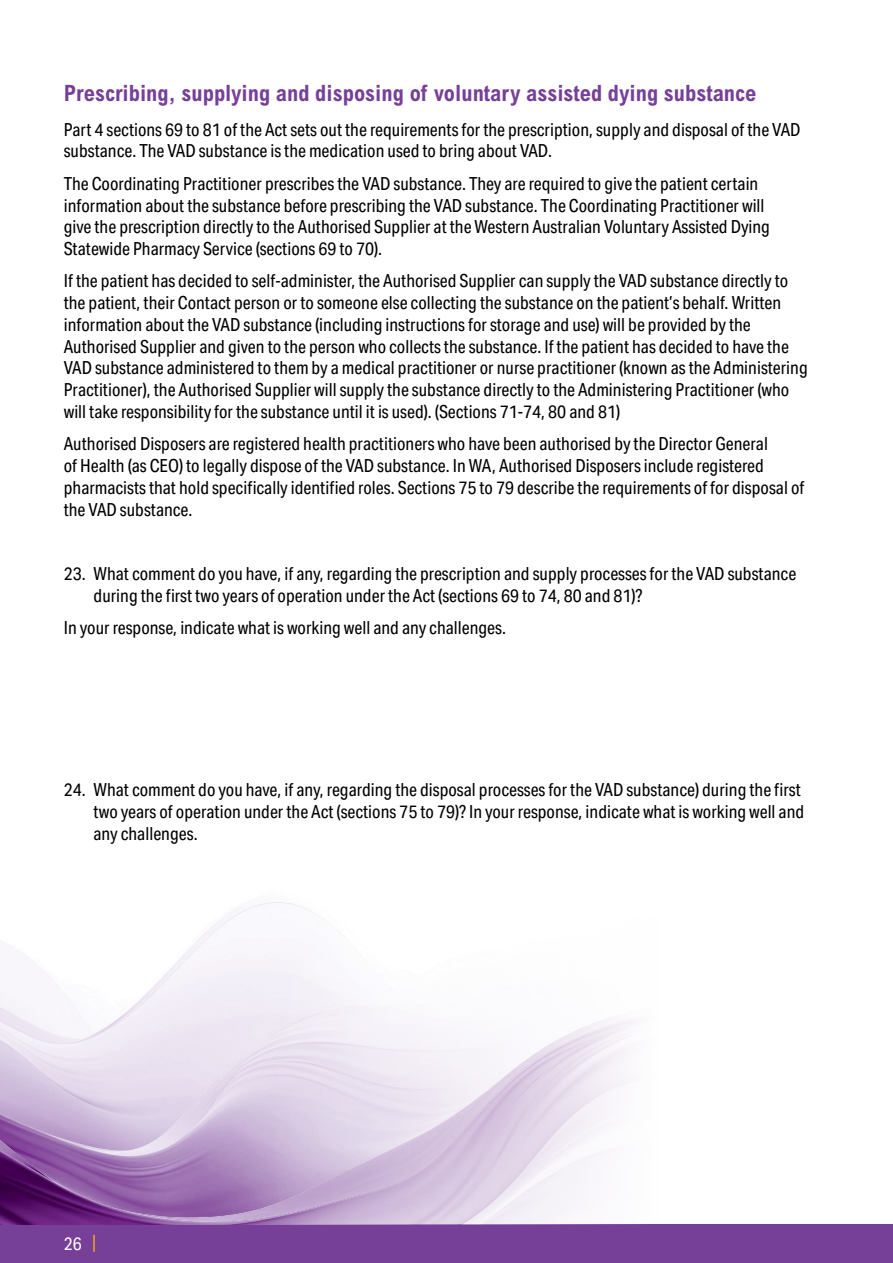
<style>
.page{position:relative;width:893px;height:1263px;background:#fff}
.page>*{position:absolute;margin:0;border:0;box-sizing:border-box;transform-origin:0 0}
.t1{font:700 condensed 22.5px "Arial MT Std";color:#763f98}
.t2{font:18px/21.8px "Aktiv Grotesk Cd";color:#000}
.t3{font:18px "Aktiv Grotesk Cd";color:#fff}
.s1{font-family:"Arial MT Std";color:#fcaf17}
</style>
<div class="page">
<div style="left:0;top:1225px;width:893px;height:38px;background:#763f98"></div>
<img style="left:0;top:902px;width:693px;height:323px">
<p class="t1" style="left:64px;top:80px;width:694px">Prescribing, supplying and disposing of voluntary assisted dying substance</p>
<p class="t2" style="left:64px;top:119px;width:738px">Part 4 sections 69 to 81 of the Act sets out the requirements for the prescription, supply and disposal of the VAD substance. The VAD substance is the medication used to bring about VAD.</p>
<p class="t2" style="left:64px;top:173px;width:708px">The Coordinating Practitioner prescribes the VAD substance. They are required to give the patient certain information about the substance before prescribing the VAD substance. The Coordinating Practitioner will give the prescription directly to the Authorised Supplier at the Western Australian Voluntary Assisted Dying Statewide Pharmacy Service (sections 69 to 70).</p>
<p class="t2" style="left:64px;top:270px;width:745px">If the patient has decided to self-administer, the Authorised Supplier can supply the VAD substance directly to the patient, their Contact person or to someone else collecting the substance on the patient’s behalf. Written information about the VAD substance (including instructions for storage and use) will be provided by the Authorised Supplier and given to the person who collects the substance. If the patient has decided to have the VAD substance administered to them by a medical practitioner or nurse practitioner (known as the Administering Practitioner), the Authorised Supplier will supply the substance directly to the Administering Practitioner (who will take responsibility for the substance until it is used). (Sections 71-74, 80 and 81)</p>
<p class="t2" style="left:64px;top:433px;width:742px">Authorised Disposers are registered health practitioners who have been authorised by the Director General<br>of Health (as CEO) to legally dispose of the VAD substance. In WA, Authorised Disposers include registered pharmacists that hold specifically identified roles. Sections 75 to 79 describe the requirements of for disposal of the VAD substance.</p>
<p class="t2" style="left:94px;top:563px;width:704px;text-indent:-30px">23. What comment do you have, if any, regarding the prescription and supply processes for the VAD substance during the first two years of operation under the Act (sections 69 to 74, 80 and 81)?</p>
<p class="t2" style="left:64px;top:617px;width:444px">In your response, indicate what is working well and any challenges.</p>
<p class="t2" style="left:94px;top:779px;width:712px;text-indent:-30px">24. What comment do you have, if any, regarding the disposal processes for the VAD substance) during the first two years of operation under the Act (sections 75 to 79)? In your response, indicate what is working well and any challenges.</p>
<p class="t3" style="left:64px;top:1233px;width:34px">26 <span class="s1">|</span></p>
</div>
